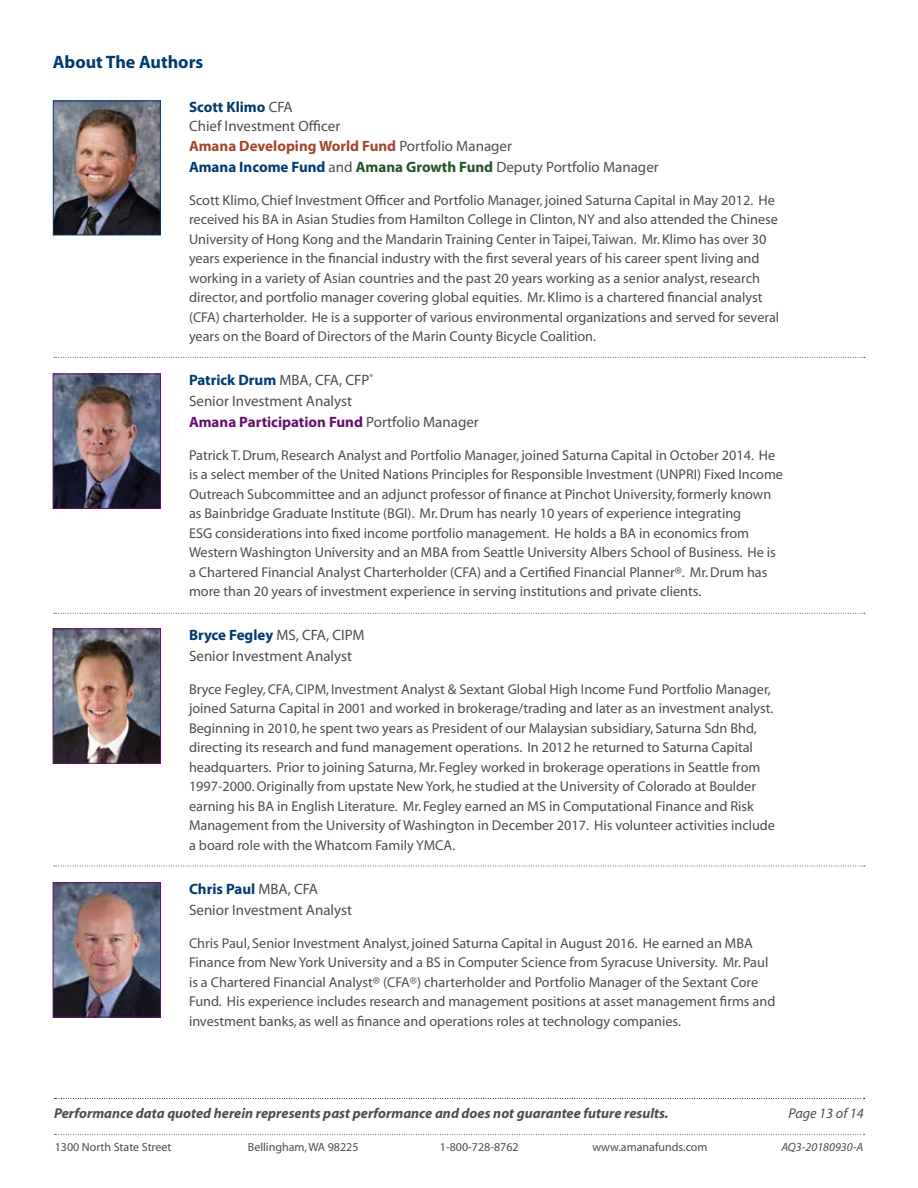
<style>
.page{position:relative;width:918px;height:1188px;background:#fff}
.page>*{position:absolute;margin:0;border:0;box-sizing:border-box;transform-origin:0 0}
.t1{font:700 18px "Myriad";color:#003970}
.t2{font:15px/21px "Myriad Pro";color:#4d4d4f}
.t3{font:14.25px/19.5px "Myriad";color:#4d4d4f}
.t4{font:italic 700 14.25px "Myriad";color:#4d4d4f}
.t5{font:italic 14.25px "Myriad";color:#4d4d4f}
.t6{font:12px "Myriad";color:#4d4d4f}
.t7{font:italic 12px "Myriad";color:#4d4d4f}
.s1{font-weight:700;color:#003970}
.s2{font-weight:700;color:#a4462e}
.s3{font-weight:700;color:#205427}
.s4{font-weight:700;color:#61116a}
</style>
<div class="page">
<svg style="left:54px;top:1134px;width:811px;height:1px"></svg>
<svg style="left:54px;top:1098px;width:811px;height:1px"></svg>
<img style="left:55px;top:102px;width:104px;height:131px">
<div style="left:53px;top:100px;width:108px;height:135px;border:1px solid #003970"></div>
<img style="left:55px;top:376px;width:104px;height:131px">
<div style="left:53px;top:374px;width:108px;height:135px;border:1px solid #61116a"></div>
<img style="left:55px;top:631px;width:104px;height:131px">
<div style="left:53px;top:629px;width:108px;height:135px;border:1px solid #61116a"></div>
<img style="left:55px;top:884px;width:104px;height:131px">
<div style="left:53px;top:882px;width:108px;height:135px;border:1px solid #61116a"></div>
<svg style="left:54px;top:357px;width:811px;height:1px"></svg>
<svg style="left:54px;top:613px;width:811px;height:1px"></svg>
<svg style="left:54px;top:866px;width:811px;height:1px"></svg>
<p class="t1" style="left:53px;top:52px;width:152px">About The Authors</p>
<p class="t2" style="left:189px;top:97px;width:325px;line-height:19.5px"><span class="s1">Scott Klimo</span> CFA<br>Chief Investment Officer<br><span class="s2">Amana Developing World Fund</span> Portfolio Manager</p>
<p class="t2" style="left:189px;top:156px;width:471px"><span class="s1">Amana Income Fund</span> and <span class="s3">Amana Growth Fund</span> Deputy Portfolio Manager</p>
<p class="t3" style="left:189px;top:191px;width:592px">Scott Klimo, Chief Investment Officer and Portfolio Manager, joined Saturna Capital in May 2012. He received his BA in Asian Studies from Hamilton College in Clinton, NY and also attended the Chinese University of Hong Kong and the Mandarin Training Center in Taipei, Taiwan. Mr. Klimo has over 30 years experience in the financial industry with the first several years of his career spent living and working in a variety of Asian countries and the past 20 years working as a senior analyst, research director, and portfolio manager covering global equities. Mr. Klimo is a chartered financial analyst (CFA) charterholder. He is a supporter of various environmental organizations and served for several years on the Board of Directors of the Marin County Bicycle Coalition.</p>
<p class="t2" style="left:189px;top:369px;width:291px"><span class="s1">Patrick Drum</span> MBA, CFA, CFP<sup>®<br></sup>Senior Investment Analyst<br><span class="s4">Amana Participation Fund</span> Portfolio Manager</p>
<p class="t3" style="left:189px;top:446px;width:596px">Patrick T. Drum, Research Analyst and Portfolio Manager, joined Saturna Capital in October 2014. He is a select member of the United Nations Principles for Responsible Investment (UNPRI) Fixed Income Outreach Subcommittee and an adjunct professor of finance at Pinchot University, formerly known as Bainbridge Graduate Institute (BGI). Mr. Drum has nearly 10 years of experience integrating<br>ESG considerations into fixed income portfolio management. He holds a BA in economics from Western Washington University and an MBA from Seattle University Albers School of Business. He is a Chartered Financial Analyst Charterholder (CFA) and a Certified Financial Planner®. Mr. Drum has more than 20 years of investment experience in serving institutions and private clients.</p>
<p class="t2" style="left:189px;top:624px;width:177px"><span class="s1">Bryce Fegley</span> MS, CFA, CIPM<br>Senior Investment Analyst</p>
<p class="t3" style="left:189px;top:680px;width:588px">Bryce Fegley, CFA, CIPM, Investment Analyst &amp; Sextant Global High Income Fund Portfolio Manager, joined Saturna Capital in 2001 and worked in brokerage/trading and later as an investment analyst.<br>Beginning in 2010, he spent two years as President of our Malaysian subsidiary, Saturna Sdn Bhd, directing its research and fund management operations. In 2012 he returned to Saturna Capital headquarters. Prior to joining Saturna, Mr. Fegley worked in brokerage operations in Seattle from 1997-2000. Originally from upstate New York, he studied at the University of Colorado at Boulder earning his BA in English Literature. Mr. Fegley earned an MS in Computational Finance and Risk Management from the University of Washington in December 2017. His volunteer activities include a board role with the Whatcom Family YMCA.</p>
<p class="t2" style="left:189px;top:878px;width:165px"><span class="s1">Chris Paul</span> MBA, CFA<br>Senior Investment Analyst</p>
<p class="t3" style="left:189px;top:934px;width:588px">Chris Paul, Senior Investment Analyst, joined Saturna Capital in August 2016. He earned an MBA Finance from New York University and a BS in Computer Science from Syracuse University. Mr. Paul is a Chartered Financial Analyst® (CFA®) charterholder and Portfolio Manager of the Sextant Core Fund. His experience includes research and management positions at asset management firms and investment banks, as well as finance and operations roles at technology companies.</p>
<p class="t4" style="left:54px;top:1106px;width:616px">Performance data quoted herein represents past performance and does not guarantee future results.</p>
<p class="t5" style="left:788px;top:1106px;width:77px">Page 13 of 14</p>
<p class="t6" style="left:55px;top:1141px;width:118px">1300 North State Street</p>
<p class="t6" style="left:248px;top:1141px;width:112px">Bellingham, WA 98225</p>
<p class="t6" style="left:440px;top:1141px;width:80px">1-800-728-8762</p>
<p class="t6" style="left:592px;top:1141px;width:117px">www.amanafunds.com</p>
<p class="t7" style="left:781px;top:1141px;width:83px">AQ3-20180930-A</p>
</div>
